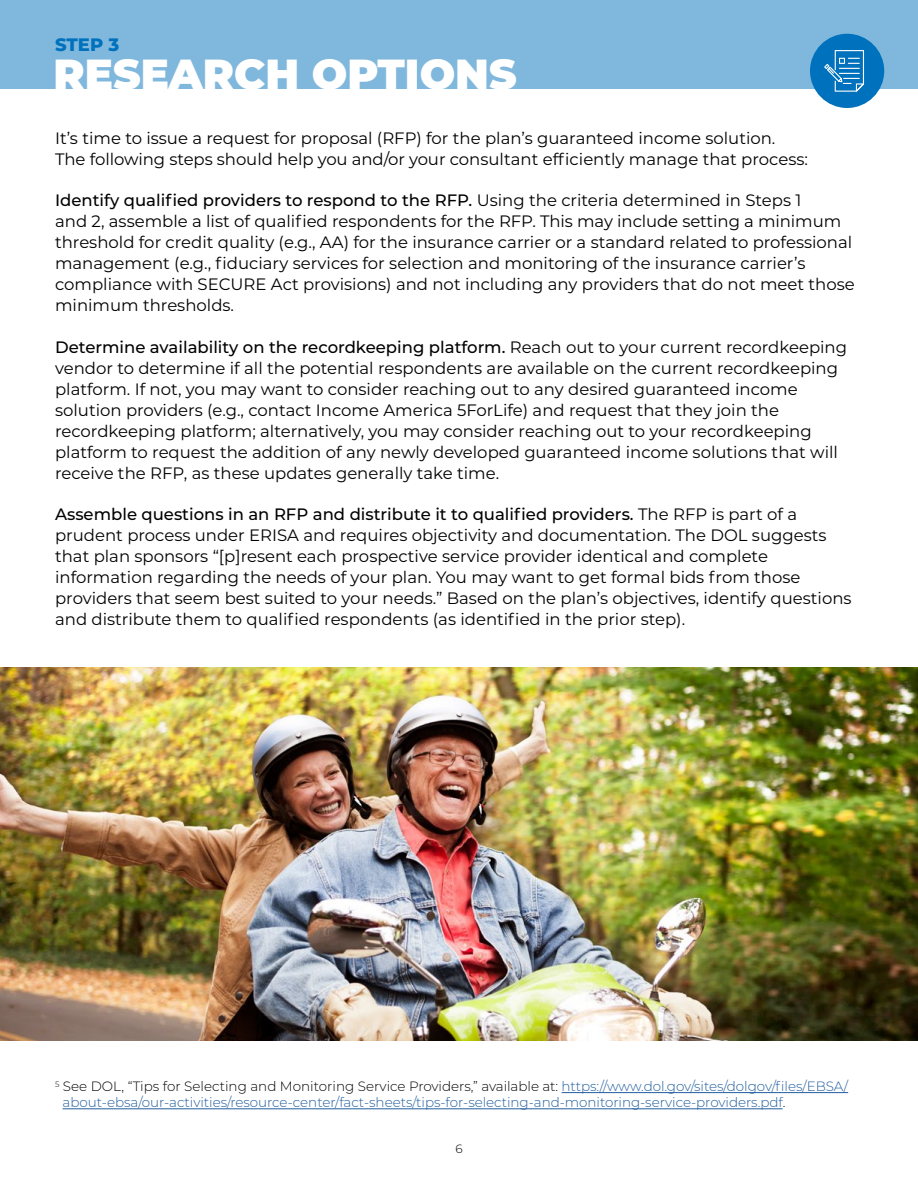
<style>
.page{position:relative;width:918px;height:1188px;background:#fff}
.page>*{position:absolute;margin:0;border:0;box-sizing:border-box;transform-origin:0 0}
.t1{font:900 42px "Montserrat";color:#fff}
.t2{font:800 18px "Montserrat";color:#0071bc}
.Main_Body{font:16.5px/21px "Montserrat";color:#000}
.footnotes{font:300 13.5px/16.2px "Montserrat";letter-spacing:-.005em;color:#215e9e}
.t3{font:300 12px "Montserrat";color:#000}
.s1{font-weight:500}
.s2{color:#000}
</style>
<div class="page">
<div style="left:0;top:0;width:918px;height:89px;background:#80b8dd"></div>
<div style="left:810px;top:34px;width:74px;height:74px;background:#0071bc;border-radius:50%"></div>
<hr style="left:562px;top:1092px;width:286px;height:1px;background:#215e9e">
<hr style="left:63px;top:1108px;width:720px;height:1px;background:#215e9e">
<svg style="left:824px;top:50px;width:40px;height:42px"></svg>
<img style="left:0;top:667px;width:918px;height:374px">
<p class="t2" style="left:55px;top:32px;width:66px">STEP 3</p>
<p class="t1" style="left:54px;top:43px;width:465px">RESEARCH OPTIONS</p>
<p class="Main_Body" style="left:55px;top:127px;width:754px">It’s time to issue a request for proposal (RFP) for the plan’s guaranteed income solution.<br>The following steps should help you and/or your consultant efficiently manage that process:</p>
<p class="Main_Body" style="left:55px;top:190px;width:801px"><span class="s1">Identify qualified providers to respond to the RFP.</span> Using the criteria determined in Steps 1<br>and 2, assemble a list of qualified respondents for the RFP. This may include setting a minimum threshold for credit quality (e.g., AA) for the insurance carrier or a standard related to professional management (e.g., fiduciary services for selection and monitoring of the insurance carrier’s compliance with SECURE Act provisions) and not including any providers that do not meet those minimum thresholds.</p>
<p class="Main_Body" style="left:55px;top:336px;width:794px"><span class="s1">Determine availability on the recordkeeping platform.</span> Reach out to your current recordkeeping vendor to determine if all the potential respondents are available on the current recordkeeping platform. If not, you may want to consider reaching out to any desired guaranteed income solution providers (e.g., contact Income America 5ForLife) and request that they join the recordkeeping platform; alternatively, you may consider reaching out to your recordkeeping platform to request the addition of any newly developed guaranteed income solutions that will receive the RFP, as these updates generally take time.</p>
<p class="Main_Body" style="left:55px;top:503px;width:798px"><span class="s1">Assemble questions in an RFP and distribute it to qualified providers.</span> The RFP is part of a prudent process under ERISA and requires objectivity and documentation. The DOL suggests that plan sponsors “[p]resent each prospective service provider identical and complete information regarding the needs of your plan. You may want to get formal bids from those providers that seem best suited to your needs.” Based on the plan’s objectives, identify questions and distribute them to qualified respondents (as identified in the prior step).</p>
<p class="footnotes" style="left:63px;top:1078px;width:787px;text-indent:-8px"><sup>5</sup> <span class="s2">See DOL, “Tips for Selecting and Monitoring Service Providers,” available at:</span> https://www.dol.gov/sites/dolgov/files/EBSA/ about-ebsa/our-activities/resource-center/fact-sheets/tips-for-selecting-and-monitoring-service-providers.pdf<span class="s2">.</span></p>
<p class="t3" style="left:455px;top:1141px;width:9px">6</p>
</div>
